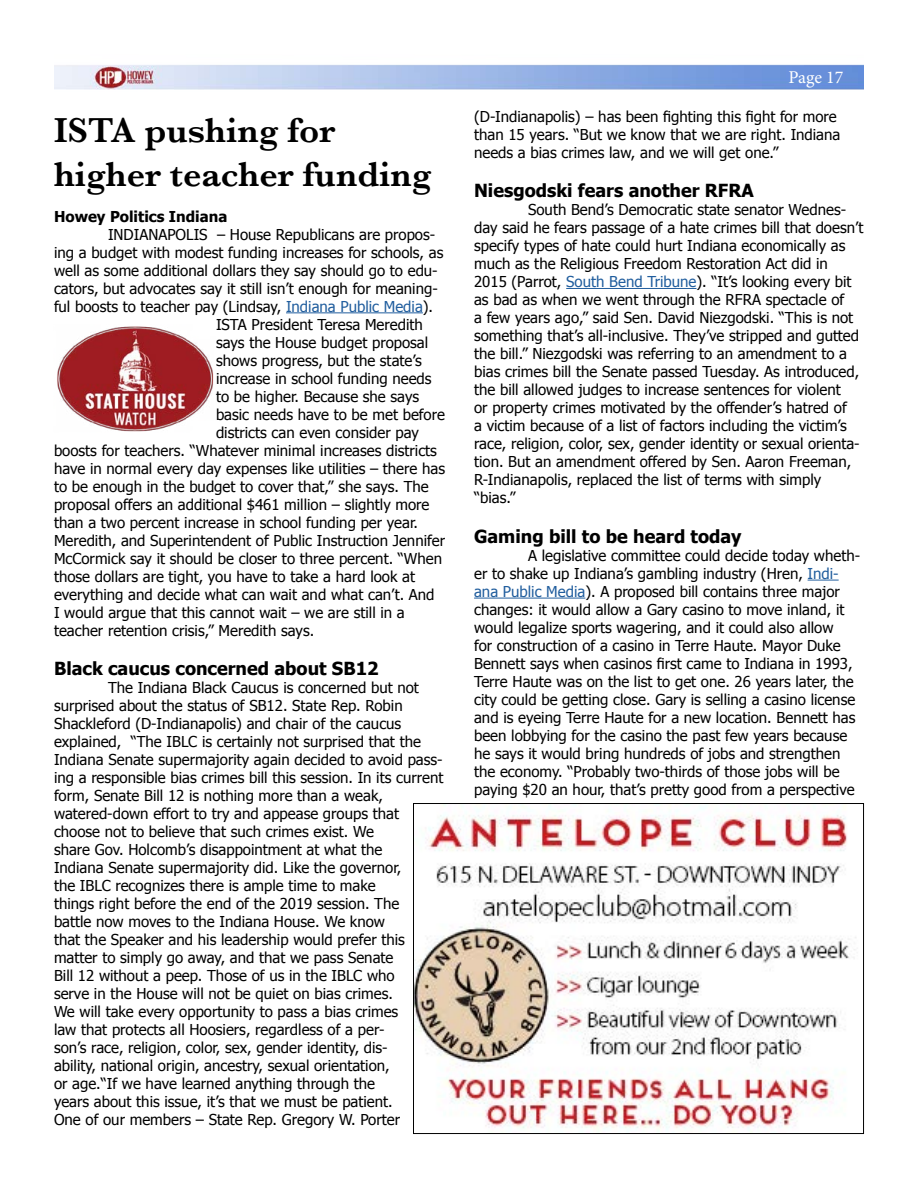
<style>
.page{position:relative;width:918px;height:1188px;background:#fff}
.page>*{position:absolute;margin:0;border:0;box-sizing:border-box;transform-origin:0 0}
.t1{font:600 36px/43.2px "Baskerville";color:#000}
.t2{font:700 18px "Tahoma";color:#000}
.t3{font:18px "Minion Pro";letter-spacing:-.005em;color:#fff}
.t4{font:15px/18px "Tahoma";color:#000}
.t5{font:700 15px "Tahoma";color:#000}
.s1{color:#215e9e}
</style>
<div class="page">
<img style="left:54px;top:64px;width:810px;height:26px">
<hr style="left:286px;top:312px;width:137px;height:1px;background:#215e9e">
<hr style="left:566px;top:288px;width:130px;height:1px;background:#215e9e">
<hr style="left:808px;top:580px;width:31px;height:1px;background:#215e9e">
<hr style="left:474px;top:598px;width:111px;height:1px;background:#215e9e">
<img style="left:57px;top:326px;width:157px;height:106px">
<img style="left:415px;top:805px;width:441px;height:327px">
<div style="left:413px;top:803px;width:451px;height:331px;border:1px solid #000"></div>
<h1 class="t1" style="left:54px;top:109px;width:379px">ISTA pushing for higher teacher funding</h1>
<p class="t5" style="left:54px;top:206px;width:175px">Howey Politics Indiana</p>
<p class="t4" style="left:108px;top:224px;width:329px">INDIANAPOLIS – House Republicans are propos-</p>
<p class="t4" style="left:54px;top:242px;width:391px">ing a budget with modest funding increases for schools, as</p>
<p class="t4" style="left:54px;top:260px;width:385px">well as some additional dollars they say should go to edu-</p>
<p class="t4" style="left:54px;top:278px;width:385px">cators, but advocates say it still isn’t enough for meaning-</p>
<p class="t4" style="left:54px;top:296px;width:381px">ful boosts to teacher pay (Lindsay, <span class="s1">Indiana Public Media</span>).</p>
<p class="t4" style="left:216px;top:314px;width:208px">ISTA President Teresa Meredith</p>
<p class="t4" style="left:216px;top:332px;width:214px">says the House budget proposal</p>
<p class="t4" style="left:216px;top:350px;width:207px">shows progress, but the state’s</p>
<p class="t4" style="left:216px;top:368px;width:217px">increase in school funding needs</p>
<p class="t4" style="left:216px;top:386px;width:205px">to be higher. Because she says</p>
<p class="t4" style="left:216px;top:404px;width:230px">basic needs have to be met before</p>
<p class="t4" style="left:216px;top:422px;width:204px">districts can even consider pay</p>
<p class="t4" style="left:54px;top:440px;width:384px">boosts for teachers. “Whatever minimal increases districts</p>
<p class="t4" style="left:54px;top:458px;width:393px">have in normal every day expenses like utilities – there has</p>
<p class="t4" style="left:54px;top:476px;width:376px">to be enough in the budget to cover that,” she says. The</p>
<p class="t4" style="left:54px;top:494px;width:377px">proposal offers an additional $461 million – slightly more</p>
<p class="t4" style="left:54px;top:512px;width:365px">than a two percent increase in school funding per year.</p>
<p class="t4" style="left:54px;top:530px;width:393px">Meredith, and Superintendent of Public Instruction Jennifer</p>
<p class="t4" style="left:54px;top:548px;width:390px">McCormick say it should be closer to three percent. “When</p>
<p class="t4" style="left:54px;top:566px;width:363px">those dollars are tight, you have to take a hard look at</p>
<p class="t4" style="left:54px;top:584px;width:382px">everything and decide what can wait and what can’t. And</p>
<p class="t4" style="left:54px;top:602px;width:352px">I would argue that this cannot wait – we are still in a</p>
<p class="t4" style="left:54px;top:620px;width:262px">teacher retention crisis,” Meredith says.</p>
<p class="t2" style="left:54px;top:656px;width:326px">Black caucus concerned about SB12</p>
<p class="t4" style="left:54px;top:678px;width:391px;text-indent:54px">The Indiana Black Caucus is concerned but not surprised about the status of SB12. State Rep. Robin Shackleford (D-Indianapolis) and chair of the caucus explained, “The IBLC is certainly not surprised that the Indiana Senate supermajority again decided to avoid pass&shy;ing a responsible bias crimes bill this session. In its current form, Senate Bill 12 is nothing more than a weak, watered-down effort to try and appease groups that choose not to believe that such crimes exist. We<br>share Gov. Holcomb’s disappointment at what the<br>Indiana Senate supermajority did. Like the governor,<br>the IBLC recognizes there is ample time to make<br>things right before the end of the 2019 session. The<br>battle now moves to the Indiana House. We know<br>that the Speaker and his leadership would prefer this matter to simply go away, and that we pass Senate<br>Bill 12 without a peep. Those of us in the IBLC who<br>serve in the House will not be quiet on bias crimes.<br>We will take every opportunity to pass a bias crimes<br>law that protects all Hoosiers, regardless of a per-<br>son’s race, religion, color, sex, gender identity, dis-<br>ability, national origin, ancestry, sexual orientation,<br>or age.“If we have learned anything through the<br>years about this issue, it’s that we must be patient.<br>One of our members – State Rep. Gregory W. Porter</p>
<p class="t3" style="left:789px;top:65px;width:56px">Page 17</p>
<p class="t4" style="left:474px;top:106px;width:368px">(D-Indianapolis) – has been fighting this fight for more than 15 years. “But we know that we are right. Indiana needs a bias crimes law, and we will get one.”</p>
<p class="t2" style="left:474px;top:178px;width:281px">Niesgodski fears another RFRA</p>
<p class="t4" style="left:474px;top:200px;width:391px;text-indent:54px">South Bend’s Democratic state senator Wednes&shy;day said he fears passage of a hate crimes bill that doesn’t specify types of hate could hurt Indiana economically as much as the Religious Freedom Restoration Act did in 2015 (Parrot, <span class="s1">South Bend Tribune</span>). “It’s looking every bit as bad as when we went through the RFRA spectacle of<br>a few years ago,” said Sen. David Niezgodski. “This is not something that’s all-inclusive. They’ve stripped and gutted the bill.” Niezgodski was referring to an amendment to a bias crimes bill the Senate passed Tuesday. As introduced, the bill allowed judges to increase sentences for violent<br>or property crimes motivated by the offender’s hatred of<br>a victim because of a list of factors including the victim’s race, religion, color, sex, gender identity or sexual orienta&shy;tion. But an amendment offered by Sen. Aaron Freeman, R-Indianapolis, replaced the list of terms with simply “bias.”</p>
<p class="t2" style="left:474px;top:524px;width:269px">Gaming bill to be heard today</p>
<p class="t4" style="left:474px;top:546px;width:388px;text-indent:54px">A legislative committee could decide today wheth&shy;er to shake up Indiana’s gambling industry (Hren, <span class="s1">Indi&shy;ana Public Media</span>). A proposed bill contains three major changes: it would allow a Gary casino to move inland, it would legalize sports wagering, and it could also allow<br>for construction of a casino in Terre Haute. Mayor Duke Bennett says when casinos first came to Indiana in 1993, Terre Haute was on the list to get one. 26 years later, the city could be getting close. Gary is selling a casino license and is eyeing Terre Haute for a new location. Bennett has been lobbying for the casino the past few years because he says it would bring hundreds of jobs and strengthen the economy. “Probably two-thirds of those jobs will be paying $20 an hour, that’s pretty good from a perspective</p>
</div>
